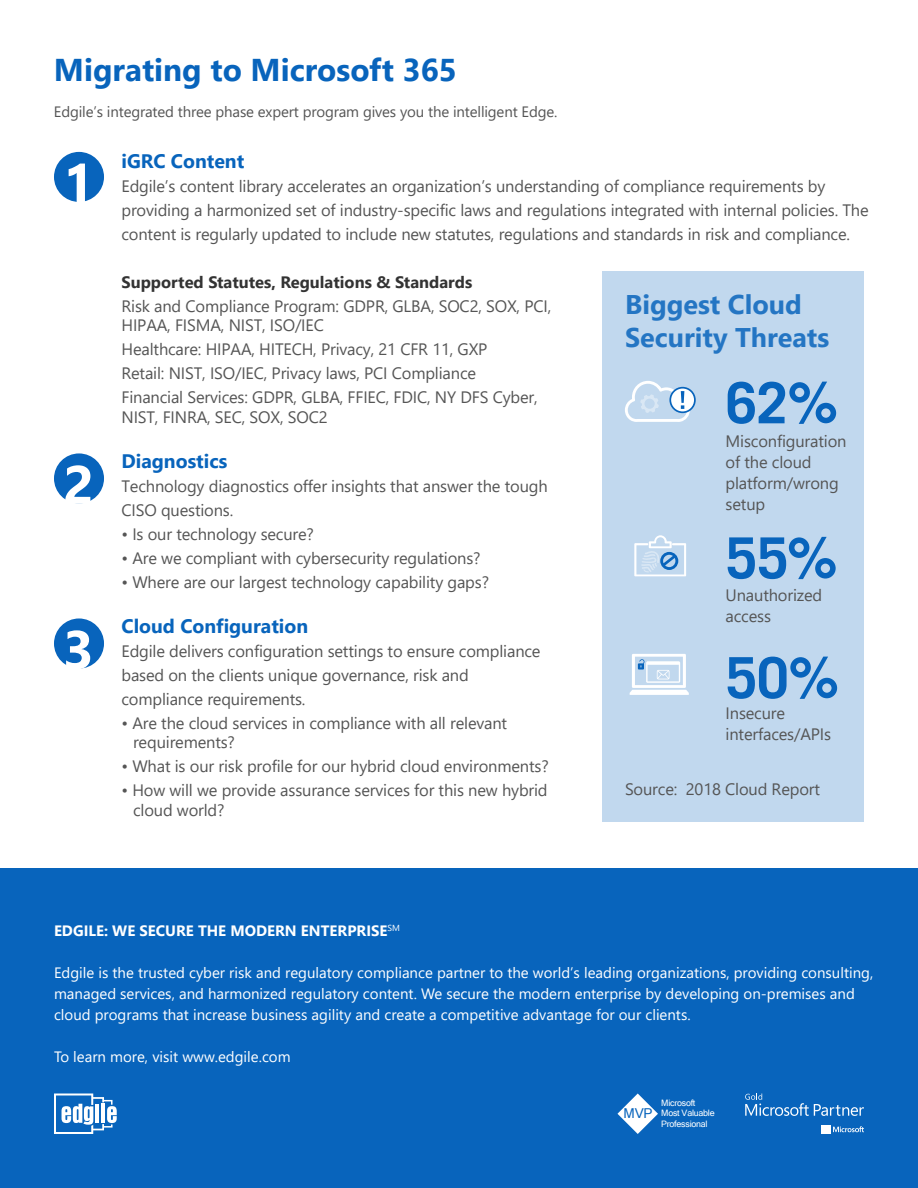
<style>
.page{position:relative;width:918px;height:1188px;background:#fff}
.page>*{position:absolute;margin:0;border:0;box-sizing:border-box;transform-origin:0 0}
.t1{font:700 57px "Trade Gothic LT Std";color:#0864bc}
.t2{font:700 54px "Segoe UI";color:#fff}
.t3{font:700 31.5px "Segoe UI";color:#0864bc}
.t4{font:700 27px/32.4px "Segoe UI";color:rgb(8 100 188/.85)}
.t5{font:700 19.5px "Segoe UI";color:#0864bc}
.t6{font:16.5px/24px "Segoe UI";letter-spacing:-.01em;color:#555}
.t7{font:700 16.5px "Segoe UI";color:#333}
.t8{font:15px/21px "Segoe UI";color:#fff}
.t9{font:15px "Segoe UI";letter-spacing:-.01em;color:#555}
.t10{font:700 15px "Segoe UI";color:#fff}
.t11{font:13.65px "Microsoft Sans Serif";color:#0864bc}
.t12{font:8.85px/10.6px "Microsoft Sans Serif";letter-spacing:-.025em;color:#fff}
</style>
<div class="page">
<div style="left:54px;top:152px;width:50px;height:50px;background:#0864bc;border-radius:50%"></div>
<div style="left:0;top:868px;width:918px;height:320px;background:#0864bc"></div>
<svg style="left:54px;top:1094px;width:63px;height:40px"></svg>
<svg style="left:821px;top:1125px;width:43px;height:9px"></svg>
<svg style="left:745px;top:1094px;width:119px;height:22px"></svg>
<svg style="left:618px;top:1094px;width:40px;height:40px"></svg>
<div style="left:603px;top:271px;width:261px;height:551px;background:#c1d8ee"></div>
<svg style="left:634px;top:535px;width:52px;height:41px"></svg>
<svg style="left:630px;top:654px;width:59px;height:41px"></svg>
<svg style="left:670px;top:388px;width:25px;height:24px"></svg>
<div style="left:669px;top:387px;width:27px;height:26px;border:2px solid #0864bc;border-radius:50%"></div>
<svg style="left:625px;top:381px;width:65px;height:41px"></svg>
<div style="left:54px;top:453px;width:50px;height:50px;background:#0864bc;border-radius:50%"></div>
<div style="left:54px;top:618px;width:50px;height:51px;background:#0864bc;border-radius:50%"></div>
<h3 class="t3" style="left:54px;top:44px;width:405px">Migrating to Microsoft 365</h3>
<p class="t9" style="left:54px;top:99px;width:505px">Edgile’s integrated three phase expert program gives you the intelligent Edge.</p>
<p class="t5" style="left:122px;top:145px;width:124px">iGRC Content</p>
<p class="t6" style="left:122px;top:174px;width:749px">Edgile’s content library accelerates an organization’s understanding of compliance requirements by providing a harmonized set of industry-specific laws and regulations integrated with internal policies. The content is regularly updated to include new statutes, regulations and standards in risk and compliance.</p>
<p class="t7" style="left:122px;top:269px;width:352px">Supported Statutes, Regulations &amp; Standards</p>
<p class="t6" style="left:122px;top:296px;width:431px;line-height:19.5px">Risk and Compliance Program: GDPR, GLBA, SOC2, SOX, PCI,<br>HIPAA, FISMA, NIST, ISO/IEC</p>
<p class="t6" style="left:122px;top:337px;width:418px">Healthcare: HIPAA, HITECH, Privacy, 21 CFR 11, GXP<br>Retail: NIST, ISO/IEC, Privacy laws, PCI Compliance<br>Financial Services: GDPR, GLBA, FFIEC, FDIC, NY DFS Cyber,</p>
<p class="t6" style="left:122px;top:405px;width:208px">NIST, FINRA, SEC, SOX, SOC2</p>
<p class="t5" style="left:122px;top:445px;width:107px">Diagnostics</p>
<p class="t6" style="left:122px;top:474px;width:428px">Technology diagnostics offer insights that answer the tough<br>CISO questions.</p>
<p class="t6" style="left:122px;top:522px;width:194px">• Is our technology secure?</p>
<p class="t6" style="left:122px;top:546px;width:361px">• Are we compliant with cybersecurity regulations?</p>
<p class="t6" style="left:122px;top:570px;width:369px">• Where are our largest technology capability gaps?</p>
<p class="t5" style="left:122px;top:610px;width:188px">Cloud Configuration</p>
<p class="t6" style="left:122px;top:639px;width:421px">Edgile delivers configuration settings to ensure compliance based on the clients unique governance, risk and compliance requirements.</p>
<p class="t6" style="left:133px;top:713px;width:376px;line-height:19.5px;text-indent:-12px">• Are the cloud services in compliance with all relevant requirements?</p>
<p class="t6" style="left:122px;top:754px;width:429px">• What is our risk profile for our hybrid cloud environments?</p>
<p class="t6" style="left:133px;top:781px;width:416px;line-height:19.5px;text-indent:-12px">• How will we provide assurance services for this new hybrid cloud world?</p>
<h2 class="t2" style="left:63px;top:140px;width:33px">1</h2>
<h3 class="t4" style="left:625px;top:288px;width:206px">Biggest Cloud<br>Security Threats</h3>
<h1 class="t1" style="left:726px;top:368px;width:114px">62%</h1>
<p class="t6" style="left:726px;top:430px;width:122px;line-height:21px">Misconfiguration of the cloud platform/wrong setup</p>
<h2 class="t2" style="left:63px;top:441px;width:33px">2</h2>
<h1 class="t1" style="left:726px;top:523px;width:113px">55%</h1>
<p class="t6" style="left:726px;top:584px;width:98px;line-height:21px">Unauthorized access</p>
<h1 class="t1" style="left:726px;top:643px;width:115px">50%</h1>
<p class="t6" style="left:726px;top:702px;width:107px;line-height:21px">Insecure interfaces/APIs</p>
<h2 class="t2" style="left:63px;top:606px;width:33px">3</h2>
<p class="t6" style="left:625px;top:777px;width:197px">Source: 2018 Cloud Report</p>
<p class="t10" style="left:54px;top:918px;width:348px">EDGILE: WE SECURE THE MODERN ENTERPRISE<sup>SM</sup></p>
<p class="t8" style="left:54px;top:961px;width:821px">Edgile is the trusted cyber risk and regulatory compliance partner to the world’s leading organizations, providing consulting, managed services, and harmonized regulatory content. We secure the modern enterprise by developing on-premises and cloud programs that increase business agility and create a competitive advantage for our clients.</p>
<p class="t8" style="left:54px;top:1045px;width:238px">To learn more, visit www.edgile.com</p>
<p class="t11" style="left:624px;top:1106px;width:30px">MVP</p>
<p class="t12" style="left:661px;top:1097px;width:55px">Microsoft<br>Most Valuable<br>Professional</p>
</div>
